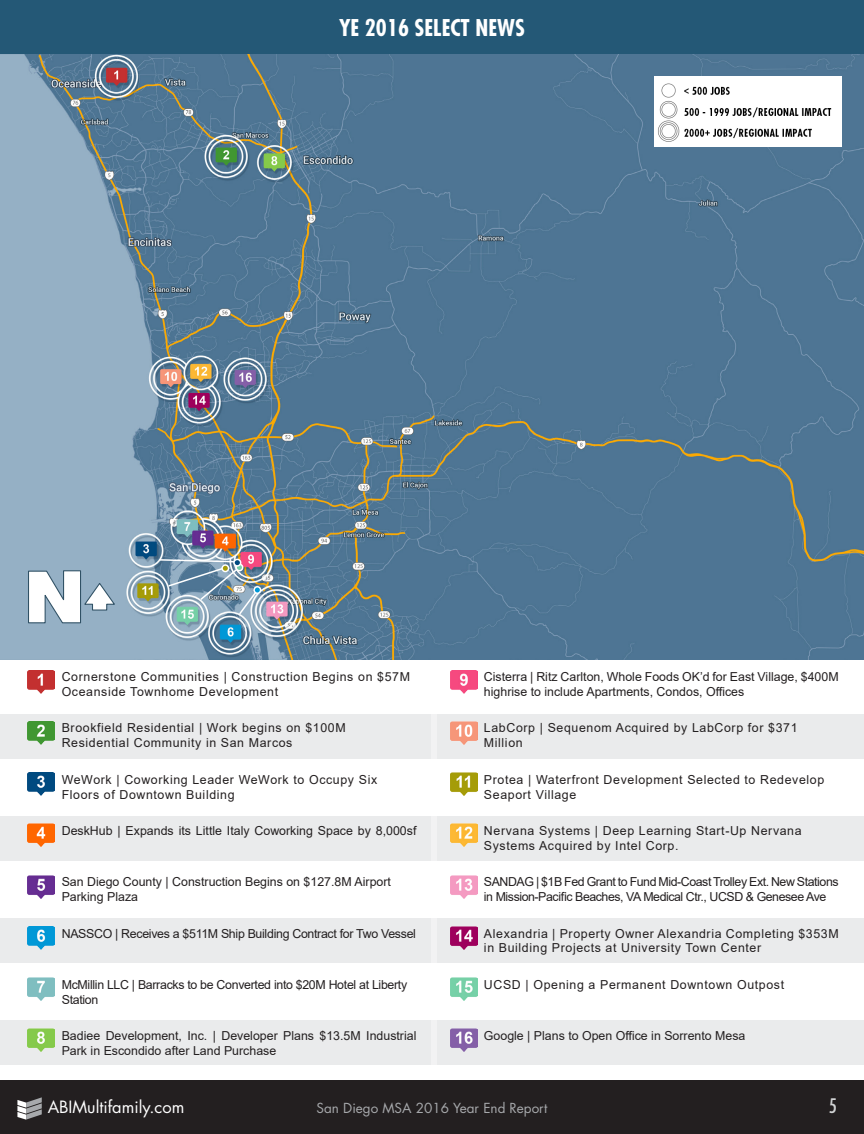
<style>
.page{position:relative;width:864px;height:1134px;background:#fff}
.page>*{position:absolute;margin:0;border:0;box-sizing:border-box;transform-origin:0 0}
.t1{font:700 condensed 22.5px "Futura Std";color:#fff}
.t2{font:condensed 19.5px "Futura Std";color:#d1d3d4}
.t3{font:16.5px "Futura Std";color:#fff}
.t4{font:13.5px "Futura Std";color:#a7a9ac}
.t5{font:12.3px/14.9px "Arial";letter-spacing:.05em;color:#231f20}
.t6{font:12.3px/14.9px "Arial";letter-spacing:.015em;color:#231f20}
.t7{font:12.3px/14.9px "Arial";letter-spacing:-.025em;color:#231f20}
.t8{font:12.3px/14.9px "Arial";letter-spacing:-.035em;color:#231f20}
</style>
<div class="page">
<img style="left:0;top:54px;width:864px;height:606px">
<div style="left:1px;top:714px;width:863px;height:45px;background:#eaebec"></div>
<div style="left:1px;top:816px;width:863px;height:45px;background:#eaebec"></div>
<div style="left:1px;top:918px;width:863px;height:45px;background:#eaebec"></div>
<div style="left:1px;top:1021px;width:863px;height:44px;background:#eaebec"></div>
<img style="left:654px;top:76px;width:188px;height:71px">
<div style="left:0;top:0;width:864px;height:54px;background:#245876"></div>
<img style="left:28px;top:671px;width:27px;height:23px">
<img style="left:28px;top:722px;width:27px;height:23px">
<img style="left:28px;top:773px;width:27px;height:23px">
<img style="left:28px;top:824px;width:27px;height:23px">
<img style="left:28px;top:875px;width:27px;height:23px">
<img style="left:28px;top:926px;width:27px;height:23px">
<img style="left:28px;top:977px;width:27px;height:23px">
<img style="left:28px;top:1028px;width:27px;height:23px">
<img style="left:451px;top:671px;width:27px;height:23px">
<img style="left:451px;top:722px;width:27px;height:23px">
<img style="left:451px;top:773px;width:27px;height:23px">
<img style="left:451px;top:824px;width:27px;height:23px">
<img style="left:451px;top:875px;width:27px;height:23px">
<img style="left:451px;top:926px;width:27px;height:23px">
<img style="left:451px;top:977px;width:27px;height:23px">
<img style="left:451px;top:1028px;width:27px;height:23px">
<svg style="left:27px;top:570px;width:89px;height:54px"></svg>
<div style="left:253px;top:586px;width:8px;height:8px;border:2px solid #fff;border-radius:50%"></div>
<svg style="left:158px;top:558px;width:102px;height:58px;background:#8ea3b3"></svg>
<div style="left:234px;top:559px;width:7px;height:7px;background:#004a80;border-radius:50%"></div>
<div style="left:233px;top:559px;width:8px;height:8px;border:2px solid #fff;border-radius:50%"></div>
<div style="left:0;top:1080px;width:864px;height:54px;background:#231f20"></div>
<svg style="left:17px;top:1097px;width:25px;height:23px"></svg>
<h1 class="t1" style="left:339px;top:14px;width:187px">YE 2016 SELECT NEWS</h1>
<p class="t5" style="left:62px;top:669px;width:350px">Cornerstone Communities | Construction Begins on $57M<br>Oceanside Townhome Development</p>
<p class="t5" style="left:62px;top:721px;width:286px">Brookfield Residential | Work begins on $100M<br>Residential Community in San Marcos</p>
<p class="t5" style="left:62px;top:772px;width:317px">WeWork | Coworking Leader WeWork to Occupy Six<br>Floors of Downtown Building</p>
<p class="t6" style="left:62px;top:823px;width:356px">DeskHub | Expands its Little Italy Coworking Space by 8,000sf</p>
<p class="t6" style="left:62px;top:875px;width:331px">San Diego County | Construction Begins on $127.8M Airport<br>Parking Plaza</p>
<p class="t7" style="left:62px;top:926px;width:356px">NASSCO | Receives a $511M Ship Building Contract for Two Vessel</p>
<p class="t7" style="left:62px;top:977px;width:347px">McMillin LLC | Barracks to be Converted into $20M Hotel at Liberty<br>Station</p>
<p class="t6" style="left:62px;top:1028px;width:356px">Badiee Development, Inc. | Developer Plans $13.5M Industrial<br>Park in Escondido after Land Purchase</p>
<p class="t6" style="left:484px;top:669px;width:356px">Cisterra | Ritz Carlton, Whole Foods OK’d for East Village, $400M highrise to include Apartments, Condos, Offices</p>
<p class="t5" style="left:484px;top:721px;width:315px">LabCorp | Sequenom Acquired by LabCorp for $371<br>Million</p>
<p class="t5" style="left:484px;top:772px;width:342px">Protea | Waterfront Development Selected to Redevelop<br>Seaport Village</p>
<p class="t5" style="left:484px;top:823px;width:319px">Nervana Systems | Deep Learning Start-Up Nervana<br>Systems Acquired by Intel Corp.</p>
<p class="t8" style="left:484px;top:874px;width:356px">SANDAG | $1B Fed Grant to Fund Mid-Coast Trolley Ext. New Stations in Mission-Pacific Beaches, VA Medical Ctr., UCSD &amp; Genesee Ave</p>
<p class="t5" style="left:484px;top:926px;width:356px">Alexandria | Property Owner Alexandria Completing $353M in Building Projects at University Town Center</p>
<p class="t5" style="left:484px;top:977px;width:302px">UCSD | Opening a Permanent Downtown Outpost</p>
<p class="t6" style="left:484px;top:1028px;width:263px">Google | Plans to Open Office in Sorrento Mesa</p>
<h3 class="t3" style="left:48px;top:1097px;width:138px">ABIMultifamily.com</h3>
<p class="t4" style="left:317px;top:1100px;width:232px">San Diego MSA 2016 Year End Report</p>
<h2 class="t2" style="left:829px;top:1095px;width:10px">5</h2>
</div>
